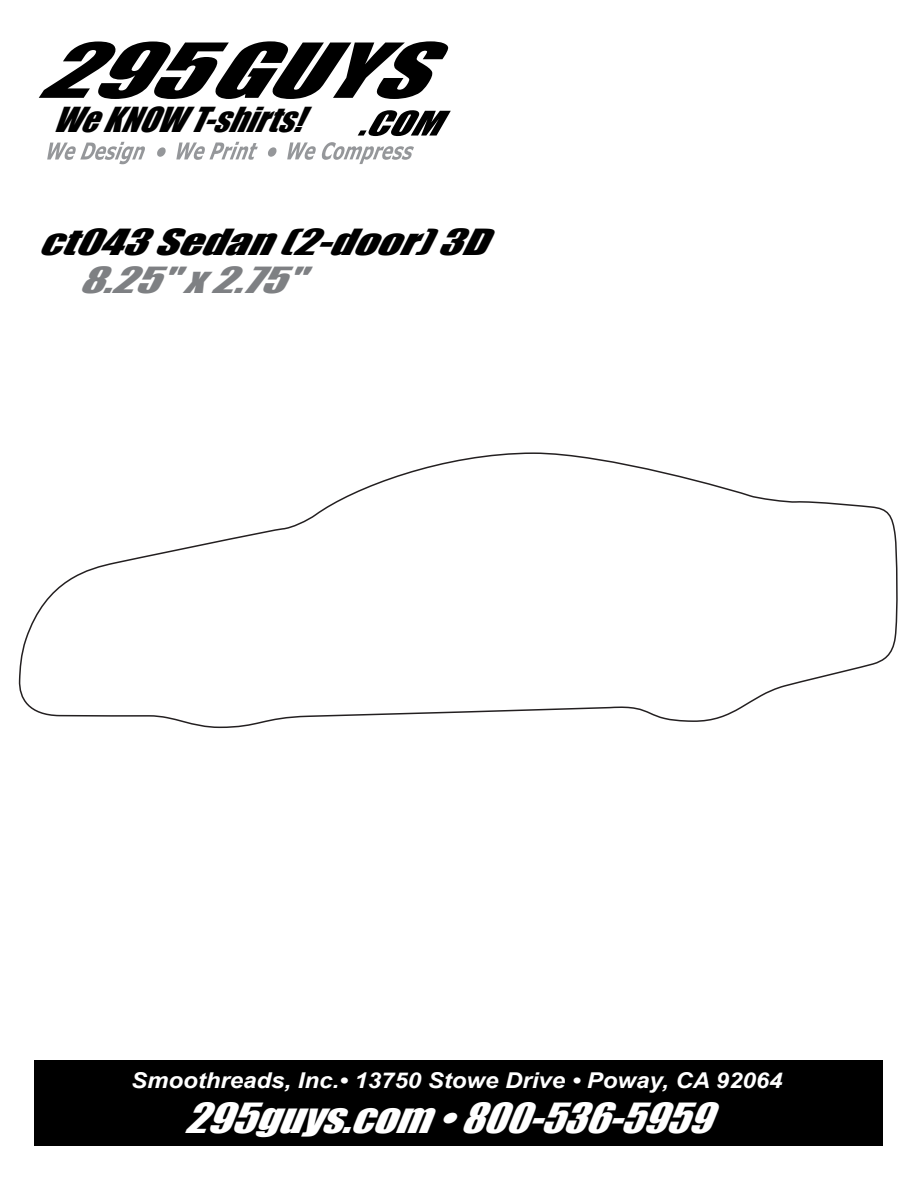
<style>
.page{position:relative;width:918px;height:1188px;background:#fff}
.page>*{position:absolute;margin:0;border:0;box-sizing:border-box;transform-origin:0 0}
.t1{font:italic 38.25px "Impact";color:#fff;scale:1.17 1}
.t2{font:italic 33.15px "Impact";color:#000;scale:1.37 1}
.t3{font:italic 33.15px "Impact";color:#7e8083;scale:1.37 1}
.t4{font:italic 31.65px "Impact";color:#000;scale:1.05 1}
.t5{font:italic 700 21.75px "Arial";color:#fff;scale:1.1 1}
</style>
<div class="page">
<svg style="left:38px;top:41px;width:413px;height:123px"></svg>
<div style="left:34px;top:1060px;width:848px;height:86px;background:#000"></div>
<svg style="left:18px;top:452px;width:880px;height:277px"></svg>
<h3 class="t4" style="left:52px;top:95px;width:259px">WeKNOWT-shirts!</h3>
<h2 class="t2" style="left:38px;top:217px;width:347px">ct043Sedan(2-door)3D</h2>
<h2 class="t3" style="left:78px;top:254px;width:182px">8.25"x2.75"</h2>
<p class="t5" style="left:131px;top:1066px;width:594px">Smoothreads, Inc.• 13750 Stowe Drive • Poway, CA 92064</p>
<h1 class="t1" style="left:184px;top:1088px;width:471px">295guys.com•800-536-5959</h1>
</div>
